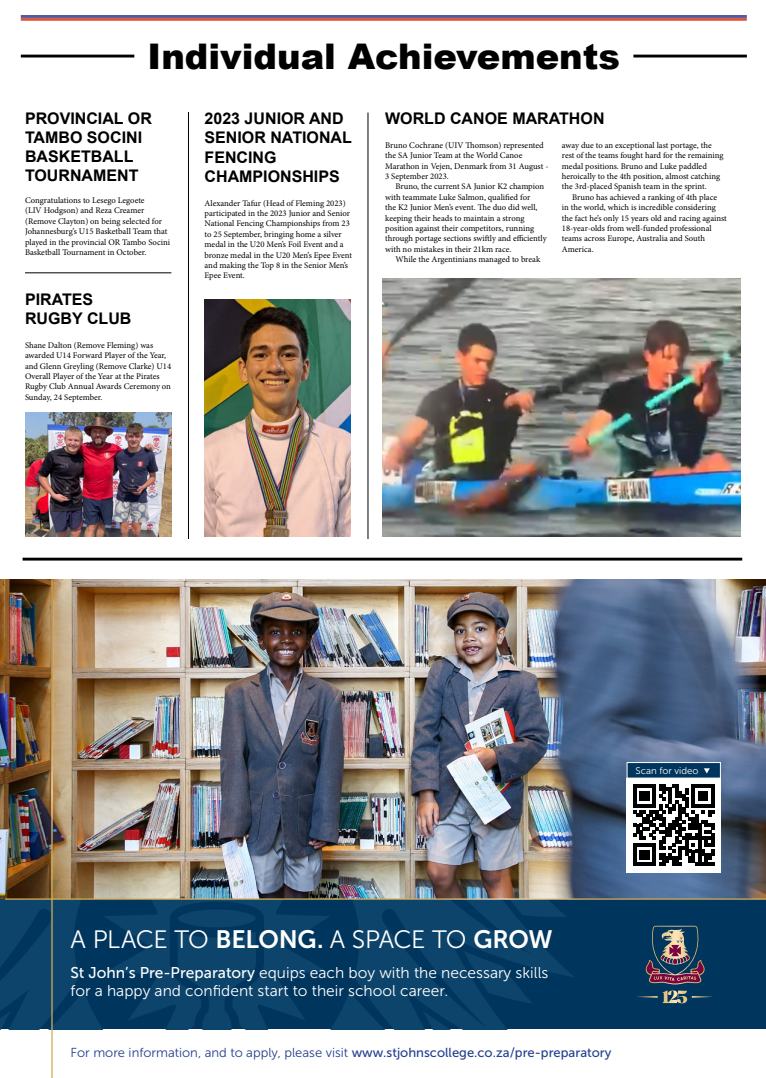
<style>
.page{position:relative;width:766px;height:1078px;background:#fff}
.page>*{position:absolute;margin:0;border:0;box-sizing:border-box;transform-origin:0 0}
.t1{font:900 35.3px "Arial";color:#000}
.t2{font:25.1px "Museo Sans 300";letter-spacing:-.03em;color:#fff}
.t3{font:700 16px/19.2px "Arial";color:#000}
.t4{font:15.5px/18.6px "Museo Sans 300";color:#fff}
.t5{font:13px "Museo Sans 300";color:#25408f}
.t6{font:9.6px "Museo Sans 300";color:#fff}
.t7{font:8.7px/10.4px "Minion Pro";color:#000}
.s1{font-family:"Museo Sans 700"}
.s2{font-family:"Museo Sans 500"}
</style>
<div class="page">
<hr style="left:21px;top:55px;width:113px;height:2px;background:#000">
<hr style="left:633px;top:55px;width:113px;height:2px;background:#000">
<hr style="left:21px;top:15px;width:725px;height:3px;background:#4f5b9e">
<hr style="left:21px;top:18px;width:725px;height:3px;background:#d95943">
<img style="left:25px;top:413px;width:146px;height:123px">
<img style="left:204px;top:299px;width:147px;height:237px">
<img style="left:383px;top:278px;width:357px;height:258px">
<hr style="left:367px;top:112px;width:1px;height:427px;background:#000">
<hr style="left:188px;top:112px;width:1px;height:427px;background:#000">
<hr style="left:25px;top:272px;width:146px;height:1px;background:#000">
<img style="left:0;top:579px;width:765px;height:320px">
<div style="left:0;top:899px;width:765px;height:129px;background:#00365e"></div>
<svg style="left:0;top:899px;width:613px;height:129px;fill:#0d446b"></svg>
<div style="left:626px;top:777px;width:94px;height:95px;background:#fff"></div>
<svg style="left:633px;top:784px;width:81px;height:81px"></svg>
<div style="left:626px;top:761px;width:94px;height:17px;background:#00365e;border:1px solid #fff"></div>
<svg style="left:704px;top:768px;width:5px;height:5px"></svg>
<svg style="left:645px;top:925px;width:59px;height:59px"></svg>
<svg style="left:637px;top:990px;width:76px;height:13px"></svg>
<hr style="left:5px;top:898px;width:760px;height:1px;background:#fff">
<hr style="left:51px;top:579px;width:2px;height:498px;background:#fff">
<hr style="left:23px;top:557px;width:719px;height:3px;background:#000">
<h1 class="t1" style="left:147px;top:30px;width:474px">Individual Achievements</h1>
<h3 class="t3" style="left:25px;top:109px;width:128px">PROVINCIAL OR<br>TAMBO SOCINI<br>BASKETBALL<br>TOURNAMENT</h3>
<p class="t7" style="left:25px;top:195px;width:146px">Congratulations to Lesego Legoete<br>(LIV Hodgson) and Reza Creamer (Remove Clayton) on being selected for Johannesburg’s U15 Basketball Team that played in the provincial OR Tambo Socini Basketball Tournament in October.</p>
<h3 class="t3" style="left:25px;top:290px;width:108px">PIRATES<br>RUGBY CLUB</h3>
<p class="t7" style="left:25px;top:340px;width:148px">Shane Dalton (Remove Fleming) was awarded U14 Forward Player of the Year, and Glenn Greyling (Remove Clarke) U14<br>Overall Player of the Year at the Pirates Rugby Club Annual Awards Ceremony on Sunday, 24 September.</p>
<h3 class="t3" style="left:204px;top:109px;width:149px">2023 JUNIOR AND<br>SENIOR NATIONAL<br>FENCING<br>CHAMPIONSHIPS</h3>
<h3 class="t3" style="left:385px;top:109px;width:221px">WORLD CANOE MARATHON</h3>
<p class="t7" style="left:385px;top:140px;width:165px">Bruno Cochrane (UIV Thomson) represented the SA Junior Team at the World Canoe Marathon in Vejen, Denmark from 31 August - 3 September 2023.</p>
<p class="t7" style="left:385px;top:181px;width:163px;text-indent:10px">Bruno, the current SA Junior K2 champion with teammate Luke Salmon, qualified for<br>the K2 Junior Men’s event. The duo did well, keeping their heads to maintain a strong position against their competitors, running through portage sections swiftly and efficiently with no mistakes in their 21km race.</p>
<p class="t7" style="left:395px;top:254px;width:146px">While the Argentinians managed to break</p>
<p class="t7" style="left:561px;top:140px;width:163px">away due to an exceptional last portage, the rest of the teams fought hard for the remaining medal positions. Bruno and Luke paddled heroically to the 4th position, almost catching the 3rd-placed Spanish team in the sprint.</p>
<p class="t7" style="left:561px;top:192px;width:166px;text-indent:10px">Bruno has achieved a ranking of 4th place<br>in the world, which is incredible considering the fact he’s only 15 years old and racing against 18-year-olds from well-funded professional teams across Europe, Australia and South America.</p>
<p class="t7" style="left:204px;top:197px;width:149px">Alexander Tafur (Head of Fleming 2023) participated in the 2023 Junior and Senior National Fencing Championships from 23 to 25 September, bringing home a silver medal in the U20 Men’s Foil Event and a bronze medal in the U20 Men’s Epee Event and making the Top 8 in the Senior Men’s Epee Event.</p>
<p class="t6" style="left:635px;top:764px;width:64px">Scan for video</p>
<h2 class="t2" style="left:70px;top:925px;width:483px">A PLACE TO <span class="s1">BELONG.</span> A SPACE TO <span class="s1">GROW</span></h2>
<h3 class="t4" style="left:70px;top:962px;width:479px"><span class="s2">St John’s Pre-Preparatory</span> equips each boy with the necessary skills for a happy and confident start to their school career.</h3>
<h3 class="t5" style="left:70px;top:1045px;width:542px">For more information, and to apply, please visit <span class="s2">www.stjohnscollege.co.za/pre-preparatory</span></h3>
</div>
